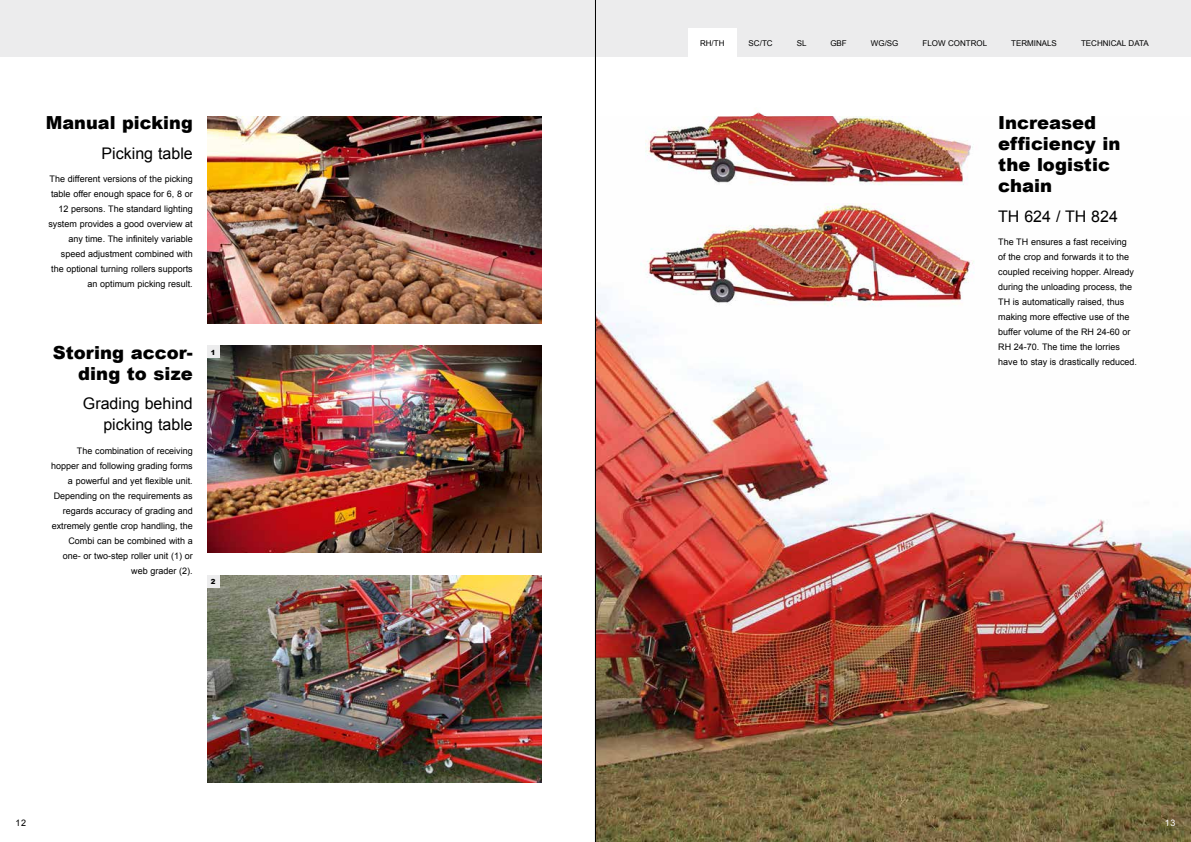
<style>
.page{position:relative;width:1191px;height:842px;background:#fff}
.page>*{position:absolute;margin:0;border:0;box-sizing:border-box;transform-origin:0 0}
.t1{font:900 18px/21px "Arial";color:#000;text-align:right}
.t2{font:16px/21px "Arial";color:#000;text-align:right}
.t3{font:9px/15px "Arial";color:#000;text-align:right}
.t4{font:9px "Arial";color:#fff}
.t5{font:8px "Arial";color:#000}
.t6{font:900 7px "Arial";color:#000}
</style>
<div class="page">
<img style="left:596px;top:140px;width:595px;height:702px">
<div style="left:0;top:0;width:1191px;height:57px;background:#ececed"></div>
<img style="left:207px;top:116px;width:334px;height:207px">
<img style="left:640px;top:203px;width:334px;height:104px">
<img style="left:646px;top:112px;width:334px;height:75px">
<img style="left:207px;top:575px;width:334px;height:207px">
<img style="left:207px;top:346px;width:334px;height:207px">
<div style="left:207px;top:575px;width:12px;height:13px;background:#ececed"></div>
<div style="left:207px;top:346px;width:12px;height:12px;background:#ececed"></div>
<div style="left:688px;top:28px;width:48px;height:30px;background:#fff"></div>
<hr style="left:595px;top:0;width:1px;height:842px;background:#000">
<h1 class="t1" style="left:46px;top:112px;width:149px">Manual picking</h1>
<h2 class="t2" style="left:102px;top:143px;width:93px">Picking table</h2>
<p class="t3" style="left:48px;top:172px;width:146px">The different versions of the picking table offer enough space for 6, 8 or 12 persons. The standard lighting system provides a good overview at any time. The infinitely variable speed adjustment combined with the optional turning rollers supports an optimum picking result.</p>
<h1 class="t1" style="left:53px;top:341px;width:141px">Storing accor&shy;ding to size</h1>
<h2 class="t2" style="left:83px;top:393px;width:111px">Grading behind picking table</h2>
<p class="t3" style="left:51px;top:443px;width:143px">The combination of receiving hopper and following grading forms a powerful and yet flexible unit.<br>Depending on the requirements as regards accuracy of grading and extremely gentle crop handling, the<br>Combi can be combined with a one- or two-step roller unit (1) or web grader (2).</p>
<p class="t6" style="left:211px;top:347px;width:6px">1</p>
<p class="t6" style="left:211px;top:577px;width:6px">2</p>
<p class="t5" style="left:700px;top:38px;width:26px">RH/TH</p>
<p class="t5" style="left:748px;top:38px;width:25px">SC/TC</p>
<p class="t5" style="left:796px;top:38px;width:11px">SL</p>
<p class="t5" style="left:830px;top:38px;width:18px">GBF</p>
<p class="t5" style="left:871px;top:38px;width:29px">WG/SG</p>
<p class="t5" style="left:922px;top:38px;width:66px">FLOW CONTROL</p>
<p class="t5" style="left:1011px;top:38px;width:47px">TERMINALS</p>
<p class="t5" style="left:1081px;top:38px;width:69px">TECHNICAL DATA</p>
<h1 class="t1" style="left:998px;top:112px;width:124px;text-align:left">Increased efficiency in the logistic chain</h1>
<h2 class="t2" style="left:998px;top:206px;width:121px">TH 624 / TH 824</h2>
<p class="t3" style="left:998px;top:235px;width:140px;text-align:left">The TH ensures a fast receiving<br>of the crop and forwards it to the coupled receiving hopper. Already during the unloading process, the<br>TH is automatically raised, thus making more effective use of the buffer volume of the RH 24-60 or<br>RH 24-70. The time the lorries have to stay is drastically reduced.</p>
<p class="t3" style="left:16px;top:815px;width:12px">12</p>
<p class="t4" style="left:1164px;top:817px;width:12px">13</p>
</div>
